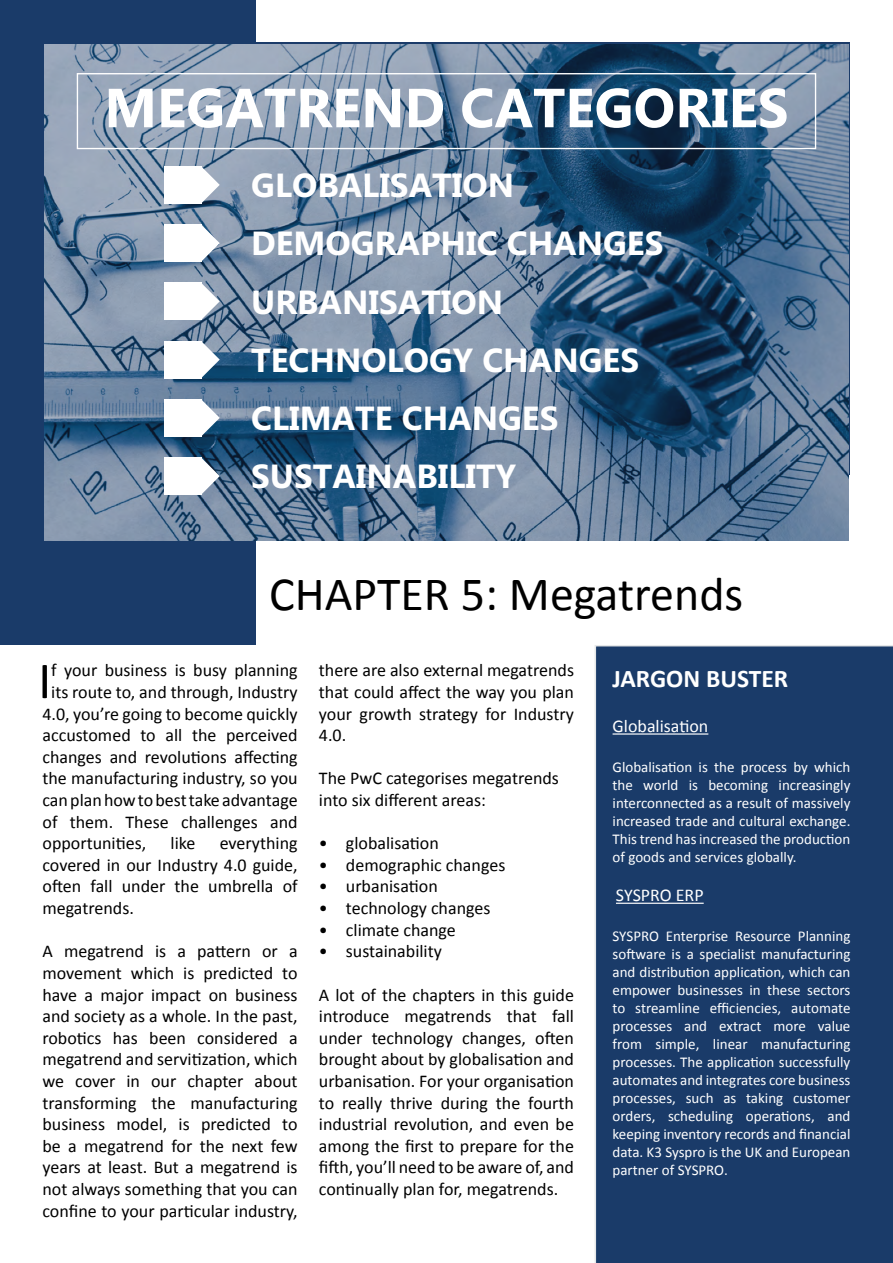
<style>
.page{position:relative;width:893px;height:1263px;background:#fff}
.page>*{position:absolute;margin:0;border:0;box-sizing:border-box;transform-origin:0 0}
.t1{font:700 54.9px "Microsoft Phags Pa";color:#fff}
.t2{font:52.05px "Calibri";color:#000}
.t3{font:48px "Calibri";color:#000}
.t4{font:700 33.45px/58.2px "Microsoft Phags Pa";color:#fff}
.t5{font:700 25.5px "Calibri";color:#fff}
.t6{font:18px/21.6px "Calibri";color:#000;text-align:justify}
.t7{font:18px "Calibri";color:#fff}
.t8{font:15px/18px "Calibri";color:#fff;text-align:justify}
</style>
<div class="page">
<div style="left:0;top:0;width:255px;height:645px;background:#1a3b69"></div>
<svg style="left:45px;top:45px;width:803px;height:495px;background:#5a7693"></svg>
<div style="left:77px;top:73px;width:739px;height:76px;border:1px solid #fff"></div>
<div style="left:164px;top:166px;width:37px;height:37px;background:#fff"></div>
<svg style="left:201px;top:166px;width:19px;height:37px"></svg>
<div style="left:164px;top:225px;width:37px;height:37px;background:#fff"></div>
<svg style="left:201px;top:224px;width:19px;height:38px"></svg>
<div style="left:164px;top:283px;width:37px;height:37px;background:#fff"></div>
<svg style="left:201px;top:283px;width:19px;height:37px"></svg>
<div style="left:164px;top:341px;width:37px;height:37px;background:#fff"></div>
<svg style="left:201px;top:341px;width:19px;height:37px"></svg>
<div style="left:164px;top:399px;width:37px;height:37px;background:#fff"></div>
<svg style="left:201px;top:399px;width:19px;height:37px"></svg>
<div style="left:164px;top:457px;width:37px;height:38px;background:#fff"></div>
<svg style="left:201px;top:457px;width:19px;height:38px"></svg>
<div style="left:595px;top:645px;width:298px;height:618px;background:#1a3b69"></div>
<hr style="left:613px;top:733px;width:95px;height:2px;background:#fff">
<hr style="left:616px;top:903px;width:88px;height:1px;background:#fff">
<h1 class="t1" style="left:104px;top:69px;width:686px">MEGATREND CATEGORIES</h1>
<h3 class="t4" style="left:251px;top:154px;width:414px">GLOBALISATION<br>DEMOGRAPHIC CHANGES<br>URBANISATION<br>TECHNOLOGY CHANGES<br>CLIMATE CHANGES<br>SUSTAINABILITY</h3>
<h3 class="t3" style="left:269px;top:561px;width:476px">CHAPTER 5: Megatrends</h3>
<h2 class="t2" style="left:38px;top:645px;width:15px">I</h2>
<p class="t6" style="left:51px;top:659px;width:248px">f your business is busy planning</p>
<p class="t6" style="left:51px;top:681px;width:248px">its route to, and through, Industry</p>
<p class="t6" style="left:43px;top:702px;width:257px">4.0, you’re going to become quickly</p>
<p class="t6" style="left:43px;top:724px;width:257px">accustomed to all the perceived</p>
<p class="t6" style="left:43px;top:746px;width:257px">changes and revolutions affecting</p>
<p class="t6" style="left:43px;top:767px;width:257px">the manufacturing industry, so you</p>
<p class="t6" style="left:43px;top:789px;width:257px">can plan how to best take advantage</p>
<p class="t6" style="left:43px;top:810px;width:257px">of them. These challenges and</p>
<p class="t6" style="left:43px;top:832px;width:105px">opportunities,</p>
<p class="t6" style="left:171px;top:832px;width:26px">like</p>
<p class="t6" style="left:43px;top:832px;width:257px;text-indent:177px">everything covered in our Industry 4.0 guide, often fall under the umbrella of megatrends.</p>
<p class="t6" style="left:43px;top:940px;width:257px">A megatrend is a pattern or a movement which is predicted to have a major impact on business and society as a whole. In the past, robotics has been considered a megatrend and servitization, which we cover in our chapter about transforming the manufacturing business model, is predicted to be a megatrend for the next few years at least. But a megatrend is not always something that you can confine to your particular industry,</p>
<p class="t6" style="left:319px;top:659px;width:257px">there are also external megatrends that could affect the way you plan your growth strategy for Industry 4.0.</p>
<p class="t6" style="left:319px;top:767px;width:242px">The PwC categorises megatrends into six different areas:</p>
<p class="t6" style="left:319px;top:832px;width:121px">• globalisation</p>
<p class="t6" style="left:319px;top:854px;width:188px">• demographic changes</p>
<p class="t6" style="left:319px;top:875px;width:120px">• urbanisation</p>
<p class="t6" style="left:319px;top:897px;width:173px">• technology changes</p>
<p class="t6" style="left:319px;top:918px;width:139px">• climate change</p>
<p class="t6" style="left:319px;top:940px;width:124px">• sustainability</p>
<p class="t6" style="left:319px;top:983px;width:257px">A lot of the chapters in this guide introduce megatrends that fall under technology changes, often brought about by globalisation and urbanisation. For your organisation to really thrive during the fourth industrial revolution, and even be among the first to prepare for the fifth, you’ll need to be aware of, and continually plan for, megatrends.</p>
<h3 class="t5" style="left:613px;top:660px;width:177px">JARGON BUSTER</h3>
<p class="t7" style="left:613px;top:713px;width:97px">Globalisation</p>
<p class="t8" style="left:613px;top:757px;width:239px">Globalisation is the process by which the world is becoming increasingly interconnected as a result of massively increased trade and cultural exchange.<br>This trend has increased the production of goods and services globally.</p>
<p class="t7" style="left:616px;top:883px;width:89px">SYSPRO ERP</p>
<p class="t8" style="left:613px;top:926px;width:239px">SYSPRO Enterprise Resource Planning software is a specialist manufacturing and distribution application, which can empower businesses in these sectors to streamline efficiencies, automate processes and extract more value from simple, linear manufacturing processes. The application successfully automates and integrates core business processes, such as taking customer orders, scheduling operations, and keeping inventory records and financial data. K3 Syspro is the UK and European partner of SYSPRO.</p>
</div>
